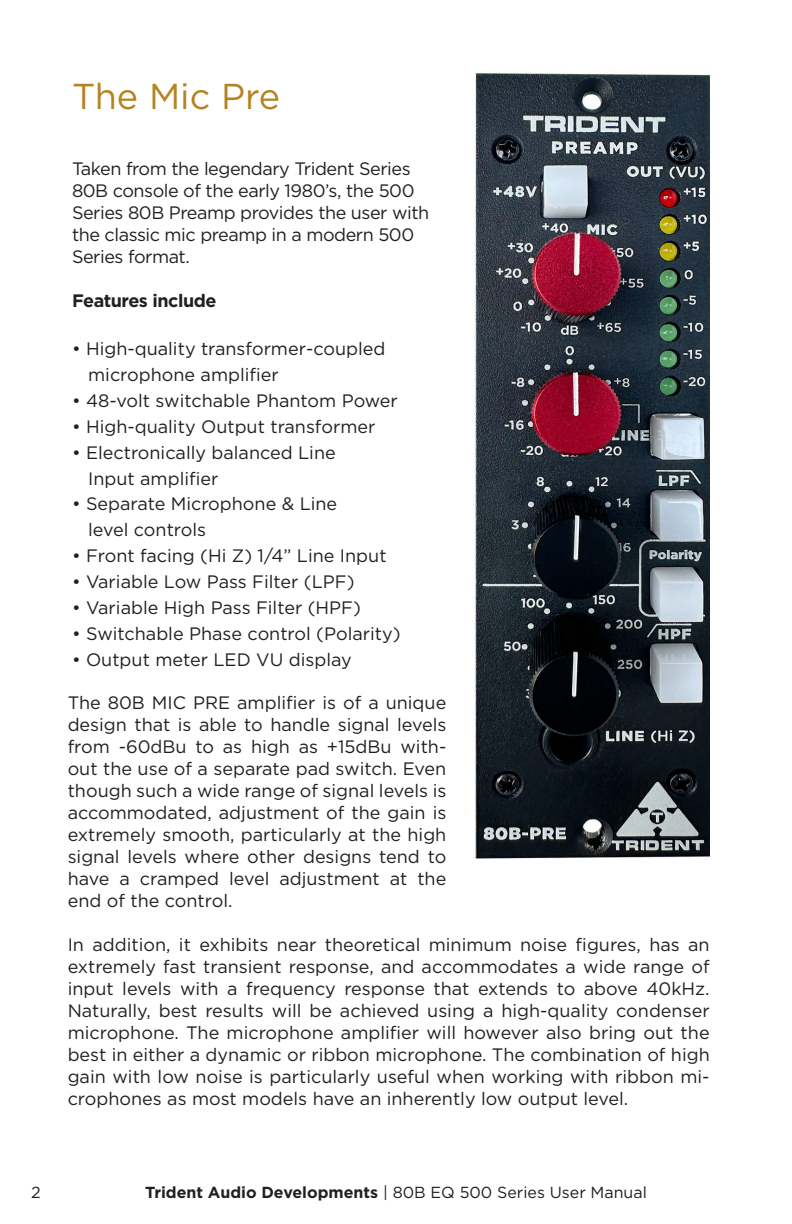
<style>
.page{position:relative;width:792px;height:1224px;background:#fff}
.page>*{position:absolute;margin:0;border:0;box-sizing:border-box;transform-origin:0 0}
.t1{font:36px "Gotham";color:#b68322}
.t2{font:18px/22px "Gotham";color:#231f20}
.t3{font:18px/22px "Gotham";letter-spacing:-.025em;color:#231f20}
.t4{font:700 18px "Gotham";letter-spacing:-.025em;color:#231f20}
.t5{font:16px "Gotham";color:#231f20}
.s1{font-weight:700}
</style>
<div class="page">
<img style="left:475px;top:73px;width:235px;height:786px">
<h1 class="t1" style="left:72px;top:74px;width:210px">The Mic Pre</h1>
<p class="t3" style="left:72px;top:157px;width:359px">Taken from the legendary Trident Series 80B console of the early 1980’s, the 500<br>Series 80B Preamp provides the user with the classic mic preamp in a modern 500<br>Series format.</p>
<p class="t4" style="left:72px;top:288px;width:146px">Features include</p>
<p class="t2" style="left:88px;top:335px;width:299px;line-height:26px;text-indent:-16px">• High-quality transformer-coupled microphone amplifier</p>
<p class="t2" style="left:72px;top:389px;width:327px">• 48-volt switchable Phantom Power</p>
<p class="t2" style="left:72px;top:415px;width:305px">• High-quality Output transformer</p>
<p class="t2" style="left:88px;top:439px;width:249px;line-height:26px;text-indent:-16px">• Electronically balanced Line<br>Input amplifier</p>
<p class="t2" style="left:88px;top:491px;width:251px;line-height:26px;text-indent:-16px">• Separate Microphone &amp; Line level controls</p>
<p class="t2" style="left:72px;top:545px;width:316px">• Front facing (Hi Z) 1/4” Line Input</p>
<p class="t2" style="left:72px;top:571px;width:284px">• Variable Low Pass Filter (LPF)</p>
<p class="t2" style="left:72px;top:597px;width:290px">• Variable High Pass Filter (HPF)</p>
<p class="t2" style="left:72px;top:623px;width:330px">• Switchable Phase control (Polarity)</p>
<p class="t2" style="left:72px;top:649px;width:281px">• Output meter LED VU display</p>
<p class="t2" style="left:68px;top:691px;width:380px;text-align:justify">The 80B MIC PRE amplifier is of a unique design that is able to handle signal levels from -60dBu to as high as +15dBu with&shy;out the use of a separate pad switch. Even though such a wide range of signal levels is accommodated, adjustment of the gain is extremely smooth, particularly at the high signal levels where other designs tend to have a cramped level adjustment at the end of the control.</p>
<p class="t2" style="left:68px;top:933px;width:644px;text-align:justify">In addition, it exhibits near theoretical minimum noise figures, has an extremely fast transient response, and accommodates a wide range of input levels with a frequency response that extends to above 40kHz.<br>Naturally, best results will be achieved using a high-quality condenser microphone. The microphone amplifier will however also bring out the best in either a dynamic or ribbon microphone. The combination of high gain with low noise is particularly useful when working with ribbon mi&shy;crophones as most models have an inherently low output level.</p>
<p class="t5" style="left:31px;top:1182px;width:11px">2</p>
<p class="t5" style="left:145px;top:1182px;width:503px"><span class="s1">Trident Audio Developments</span> | 80B EQ 500 Series User Manual</p>
</div>
